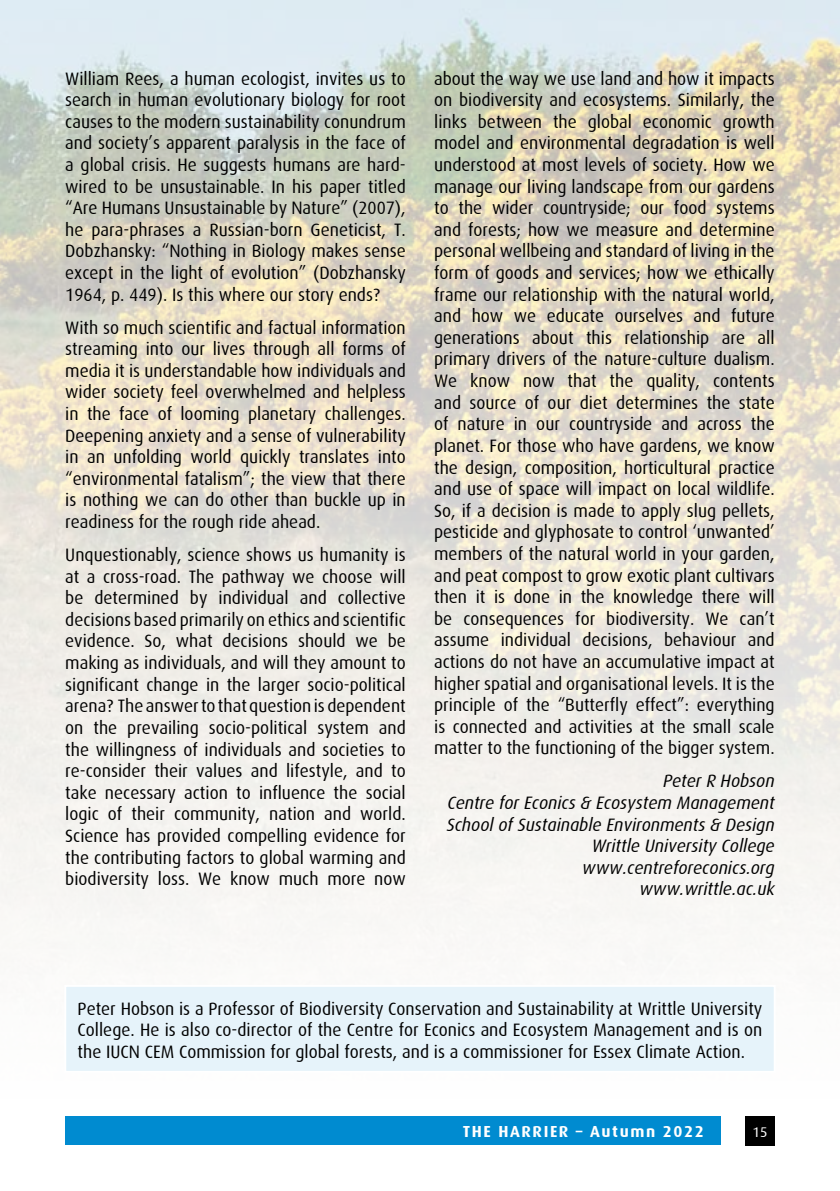
<style>
.page{position:relative;width:840px;height:1191px;background:#fff}
.page>*{position:absolute;margin:0;border:0;box-sizing:border-box;transform-origin:0 0}
.t1{font:18px/21.6px "Dax";color:#000;text-align:justify;scale:.96 1}
.t2{font:italic 18px/21.6px "Dax";color:#000;text-align:right;scale:.96 1}
.t3{font:700 16px "Dax";letter-spacing:.1em;color:#fff}
.t4{font:14px "Dax";color:#fff}
</style>
<div class="page">
<div style="left:65px;top:1116px;width:655px;height:28px;background:#008bd0"></div>
<div style="left:745px;top:1116px;width:29px;height:29px;background:#000"></div>
<img style="left:0;top:0;width:839px;height:949px">
<div style="left:65px;top:985px;width:709px;height:86px;background:#e6f3fa"></div>
<div style="left:64px;top:984px;width:711px;height:88px;border:2px solid #fff"></div>
<p class="t1" style="left:65px;top:68px;width:356px">William Rees, a human ecologist, invites us to search in human evolutionary biology for root causes to the modern sustainability conundrum and society’s apparent paralysis in the face of a global crisis. He suggests humans are hard&shy;wired to be unsustainable. In his paper titled “Are Humans Unsustainable by Nature” (2007), he para-phrases a Russian-born Geneticist, T.<br>Dobzhansky: “Nothing in Biology makes sense except in the light of evolution” (Dobzhansky 1964, p. 449). Is this where our story ends?</p>
<p class="t1" style="left:65px;top:317px;width:356px">With so much scientific and factual information streaming into our lives through all forms of media it is understandable how individuals and wider society feel overwhelmed and helpless in the face of looming planetary challenges.<br>Deepening anxiety and a sense of vulnerability in an unfolding world quickly translates into “environmental fatalism”; the view that there is nothing we can do other than buckle up in readiness for the rough ride ahead.</p>
<p class="t1" style="left:65px;top:544px;width:356px">Unquestionably, science shows us humanity is at a cross-road. The pathway we choose will be determined by individual and collective decisions based primarily on ethics and scientific evidence. So, what decisions should we be making as individuals, and will they amount to significant change in the larger socio-political arena? The answer to that question is dependent on the prevailing socio-political system and the willingness of individuals and societies to re-consider their values and lifestyle, and to take necessary action to influence the social logic of their community, nation and world.<br>Science has provided compelling evidence for the contributing factors to global warming and biodiversity loss. We know much more now</p>
<p class="t1" style="left:434px;top:68px;width:356px">about the way we use land and how it impacts on biodiversity and ecosystems. Similarly, the links between the global economic growth model and environmental degradation is well understood at most levels of society. How we manage our living landscape from our gardens to the wider countryside; our food systems and forests; how we measure and determine personal wellbeing and standard of living in the form of goods and services; how we ethically frame our relationship with the natural world, and how we educate ourselves and future generations about this relationship are all primary drivers of the nature-culture dualism.<br>We know now that the quality, contents and source of our diet determines the state of nature in our countryside and across the planet. For those who have gardens, we know the design, composition, horticultural practice and use of space will impact on local wildlife.<br>So, if a decision is made to apply slug pellets, pesticide and glyphosate to control ‘unwanted’ members of the natural world in your garden, and peat compost to grow exotic plant cultivars then it is done in the knowledge there will be consequences for biodiversity. We can’t assume individual decisions, behaviour and actions do not have an accumulative impact at higher spatial and organisational levels. It is the principle of the “Butterfly effect”: everything is connected and activities at the small scale matter to the functioning of the bigger system.</p>
<p class="t2" style="left:446px;top:770px;width:343px">Peter R Hobson<br>Centre for Econics &amp; Ecosystem Management<br>School of Sustainable Environments &amp; Design<br>Writtle University College www.centreforeconics.org www.writtle.ac.uk</p>
<p class="t1" style="left:78px;top:997px;width:714px">Peter Hobson is a Professor of Biodiversity Conservation and Sustainability at Writtle University College. He is also co-director of the Centre for Econics and Ecosystem Management and is on the IUCN CEM Commission for global forests, and is a commissioner for Essex Climate Action.</p>
<p class="t3" style="left:462px;top:1122px;width:242px">THE HARRIER – Autumn 2022</p>
<p class="t4" style="left:752px;top:1124px;width:16px">15</p>
</div>
